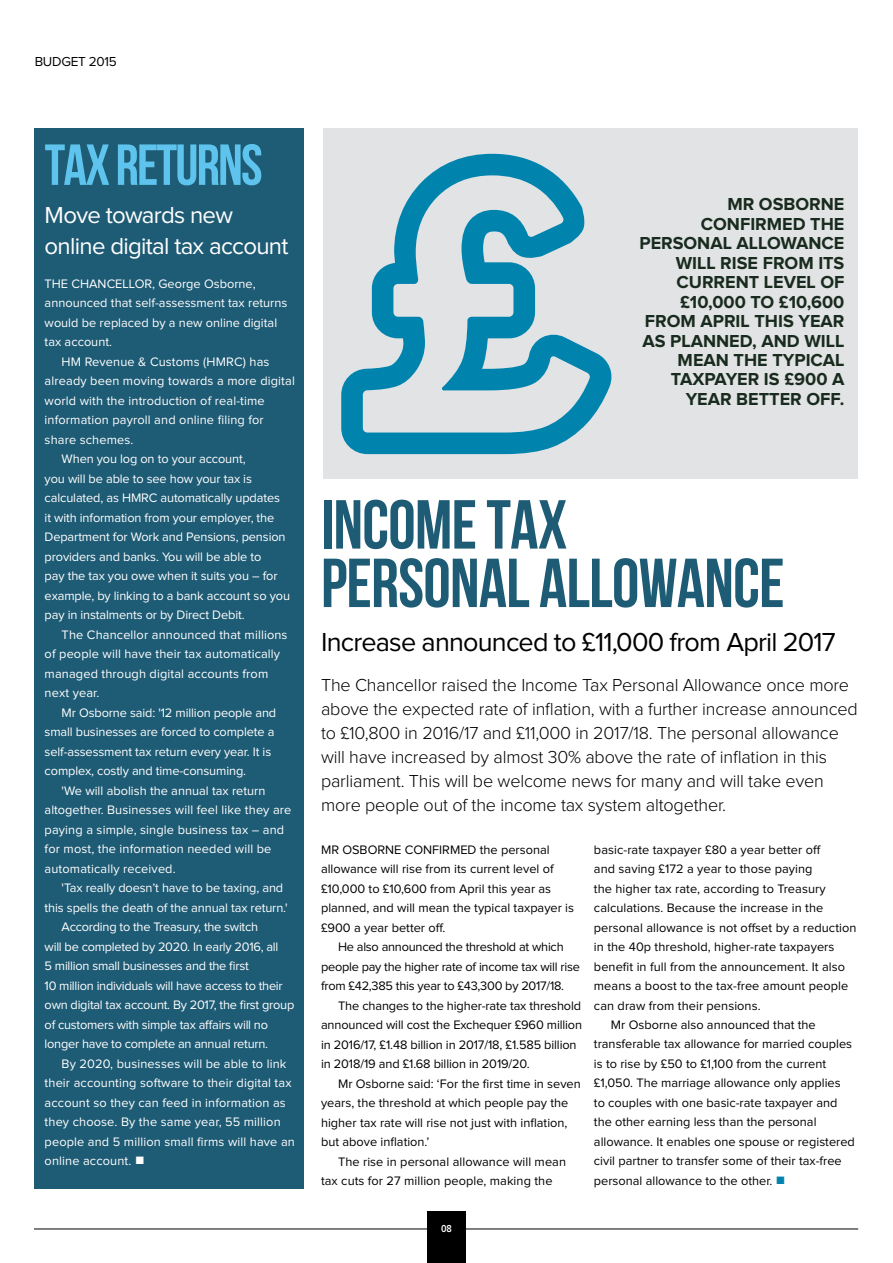
<style>
.page{position:relative;width:893px;height:1263px;background:#fff}
.page>*{position:absolute;margin:0;border:0;box-sizing:border-box;transform-origin:0 0}
.t1{font:69.15px/58.5px "Bebas Neue";letter-spacing:-.01em;color:#1e5b74}
.t2{font:57.75px "Bebas Neue";letter-spacing:-.03em;color:#5ec4ed}
.t3{font:27px "Proxima Nova";letter-spacing:-.03em;color:#000}
.t4{font:24px/31.5px "Proxima Nova";letter-spacing:-.03em;color:#fff}
.t5{font:300 18px/24px "Proxima Nova";letter-spacing:-.01em;color:#000}
.t6{font:700 18px/19.5px "Proxima Nova";color:#182b1e}
.t7{font:13.5px "Proxima Nova";letter-spacing:-.02em;color:#000}
.t8{font:12.75px/19.5px "Proxima Nova";color:#fff}
.t9{font:12.75px/19.5px "Proxima Nova";color:#000}
.t10{font:12.75px "Proxima Nova";letter-spacing:-.02em;color:#fff}
.t11{font:12.75px/19.5px "Proxima Nova";letter-spacing:-.02em;color:#000}
.t12{font:600 10.5px "Proxima Nova Cond";color:#fff}
.s1{color:#0084ae}
</style>
<div class="page">
<div style="left:323px;top:129px;width:534px;height:350px;background:#e2e3e4"></div>
<hr style="left:34px;top:1228px;width:824px;height:1px;background:#000">
<div style="left:427px;top:1212px;width:39px;height:51px;background:#000"></div>
<div style="left:34px;top:129px;width:269px;height:1060px;background:#1e5b74"></div>
<svg style="left:341px;top:154px;width:271px;height:300px"></svg>
<p class="t7" style="left:35px;top:55px;width:10px">BUD</p>
<p class="t7" style="left:61px;top:55px;width:57px">GET 2015</p>
<h2 class="t2" style="left:45px;top:133px;width:219px">TAX RETURNS</h2>
<h3 class="t4" style="left:45px;top:200px;width:245px">M ove towards new online digital tax account</h3>
<p class="t8" style="left:45px;top:274px;width:212px">The Chancellor, George Osborne,</p>
<p class="t8" style="left:45px;top:294px;width:244px">announced that self-assessment tax returns</p>
<p class="t8" style="left:45px;top:313px;width:234px">would be replaced by a new online digital</p>
<p class="t8" style="left:45px;top:333px;width:69px">tax account.</p>
<p class="t8" style="left:62px;top:352px;width:155px">HM Revenue &amp; Customs (HMRC</p>
<p class="t8" style="left:243px;top:352px;width:28px">) has</p>
<p class="t8" style="left:45px;top:372px;width:252px">already been moving towards a more digital</p>
<p class="t8" style="left:45px;top:391px;width:222px">world with the introduction of real-time</p>
<p class="t8" style="left:45px;top:411px;width:221px">information payroll and online filing for</p>
<p class="t8" style="left:45px;top:430px;width:90px">share schemes.</p>
<p class="t8" style="left:62px;top:450px;width:185px">When you log on to your account,</p>
<p class="t8" style="left:45px;top:469px;width:209px">you will be able to see how your tax is</p>
<p class="t8" style="left:45px;top:489px;width:87px">calculated, as HMRC</p>
<p class="t8" style="left:45px;top:489px;width:247px;text-indent:116px">automatically updates<br>it with information from your employer, the Department for Work and Pensions, pension providers and banks. You will be able to<br>pay the tax you owe when it suits you – for example, by linking to a bank account so you pay in instalments or by Direct Debit.</p>
<p class="t8" style="left:45px;top:625px;width:244px;text-indent:17px">The Chancellor announced that millions of people will have their tax automatically managed through digital accounts from next year.</p>
<p class="t8" style="left:45px;top:703px;width:233px;text-indent:17px">M r Osborne said: '12 million people and small businesses are forced to complete a self-assessment tax return every year. It is complex, costly and time-consuming.</p>
<p class="t8" style="left:45px;top:781px;width:248px;text-indent:17px">'We will abolish the annual tax return altogether. Businesses will feel like they are paying a simple, single business tax – and for most, the information needed will be automatically received.</p>
<p class="t8" style="left:62px;top:879px;width:223px">'Tax really doesn’t have to be taxing, and</p>
<p class="t8" style="left:45px;top:898px;width:244px">this spells the death of the annual tax return.'</p>
<p class="t8" style="left:62px;top:918px;width:198px">According to the Treasury, the switch</p>
<p class="t10" style="left:45px;top:941px;width:235px">will be completed by 2020. I n early 2016, all</p>
<p class="t8" style="left:45px;top:957px;width:206px">5 million small businesses and the first</p>
<p class="t10" style="left:45px;top:980px;width:240px">10 million individuals will have access to their</p>
<p class="t10" style="left:45px;top:999px;width:251px">own digital tax account. By 2017, the first group</p>
<p class="t8" style="left:45px;top:1015px;width:225px">of customers with simple tax affairs will no</p>
<p class="t10" style="left:45px;top:1038px;width:225px">longer have to complete an annual return.</p>
<p class="t8" style="left:62px;top:1054px;width:226px">By 2020, businesses will be able to link</p>
<p class="t8" style="left:45px;top:1074px;width:248px">their accounting software to their digital tax</p>
<p class="t8" style="left:45px;top:1093px;width:243px">account so they can feed in information as</p>
<p class="t8" style="left:45px;top:1113px;width:238px">they choose. By the same year, 55 million</p>
<p class="t8" style="left:45px;top:1132px;width:252px">people and 5 million small firms will have an</p>
<p class="t8" style="left:45px;top:1152px;width:101px">online account. ■</p>
<h3 class="t6" style="left:727px;top:195px;width:59px">MR OSBOR</h3>
<h3 class="t6" style="left:821px;top:195px;width:23px">NE</h3>
<h3 class="t6" style="left:701px;top:215px;width:62px">CONFIRMED</h3>
<h3 class="t6" style="left:810px;top:215px;width:12px">THE</h3>
<h3 class="t6" style="left:639px;top:234px;width:13px">PERSO</h3>
<h3 class="t6" style="left:676px;top:234px;width:168px;text-indent:22px">NAL ALLOWANCE<br>WILL RISE</h3>
<h3 class="t6" style="left:763px;top:254px;width:25px">FROM</h3>
<h3 class="t6" style="left:818px;top:254px;width:10px">ITS</h3>
<h3 class="t6" style="left:680px;top:273px;width:166px;text-align:right">NT LEVEL OF £10,000 TO £10,600</h3>
<h3 class="t6" style="left:645px;top:312px;width:25px">FROM</h3>
<h3 class="t6" style="left:700px;top:312px;width:65px">APRI L THIS</h3>
<h3 class="t6" style="left:798px;top:312px;width:24px">YEAR</h3>
<h3 class="t6" style="left:643px;top:331px;width:203px">AS PLANNED, AND WILL</h3>
<h3 class="t6" style="left:678px;top:351px;width:14px">MEA</h3>
<h3 class="t6" style="left:716px;top:351px;width:30px">N THE</h3>
<h3 class="t6" style="left:772px;top:351px;width:74px">TYPI CAL</h3>
<h3 class="t6" style="left:671px;top:370px;width:172px">TAXPAYER IS £900 A</h3>
<h3 class="t6" style="left:686px;top:390px;width:24px">YEAR</h3>
<h3 class="t6" style="left:736px;top:390px;width:12px">BETTER</h3>
<h3 class="t6" style="left:806px;top:390px;width:40px">OFF.</h3>
<h3 class="t6" style="left:676px;top:273px;width:38px">CURRE</h3>
<h1 class="t1" style="left:321px;top:493px;width:465px">INCOME TAX<br>PERSONAL ALLOWANCE</h1>
<h3 class="t3" style="left:321px;top:630px;width:516px">I ncrease announced to £11,000 from April 2017</h3>
<p class="t5" style="left:321px;top:674px;width:538px">The Chancellor raised the Income Tax Personal Allowance once more above the expected rate of inflation, with a further increase announced to £10,800 in 2016/17 and £11,000 in 2017/18. The personal allowance will have increased by almost 30% above the rate of inflation in this parliament. This will be welcome news for many and will take even more people out of the income tax system altogether.</p>
<p class="t9" style="left:321px;top:840px;width:255px">M r Osborne confirmed the personal allowance will rise from its current level of £10,000 to £10,600 from April this year as planned, and will mean the typical taxpayer is £900 a year better off.</p>
<p class="t11" style="left:321px;top:938px;width:260px;text-indent:17px">He also announced the threshold at which people pay the higher rate of income tax will rise from £42,385 this year to £43,300 by 2017/18.</p>
<p class="t9" style="left:321px;top:996px;width:263px;text-indent:17px">The changes to the higher-rate tax threshold announced will cost the Exchequer £960 million in 2016/17, £1.48 billion in 2017/18, £1.585 billion in 2018/19 and £1.68 billion in 2019/20.</p>
<p class="t9" style="left:321px;top:1074px;width:261px;text-indent:17px">M r Osborne said: ‘For the first time in seven years, the threshold at which people pay the higher tax rate will rise not just with inflation, but above inflation.’</p>
<p class="t9" style="left:321px;top:1152px;width:247px;text-indent:17px">The rise in personal allowance will mean tax cuts for 27 million people, making the</p>
<p class="t9" style="left:594px;top:840px;width:229px">basic-rate taxpayer £80 a year better off</p>
<p class="t9" style="left:594px;top:859px;width:220px">and saving £172 a year to those paying</p>
<p class="t9" style="left:594px;top:879px;width:233px">the higher tax rate, according to Treasury</p>
<p class="t9" style="left:594px;top:898px;width:231px">calculations. Because the increase in the</p>
<p class="t9" style="left:594px;top:918px;width:264px">personal allowance is not offset by a reduction</p>
<p class="t9" style="left:594px;top:937px;width:242px">in the 40p threshold, higher-rate taxpayers</p>
<p class="t9" style="left:594px;top:957px;width:253px">benefit in full from the announcement. It also</p>
<p class="t9" style="left:594px;top:976px;width:256px">means a boost to the tax-free amount people</p>
<p class="t9" style="left:594px;top:996px;width:168px">can draw from their pensions.</p>
<p class="t9" style="left:611px;top:1015px;width:206px">M r Osborne also announced that the</p>
<p class="t9" style="left:594px;top:1035px;width:260px">transferable tax allowance for married couples</p>
<p class="t9" style="left:594px;top:1054px;width:234px">is to rise by £50 to £1,100 from the current</p>
<p class="t9" style="left:594px;top:1074px;width:248px">£1,050. The marriage allowance only applies</p>
<p class="t9" style="left:594px;top:1093px;width:245px">to couples with one basic-rate taxpayer and</p>
<p class="t9" style="left:594px;top:1113px;width:224px">the other earning less than the personal</p>
<p class="t9" style="left:594px;top:1132px;width:262px">allowance. It enables one spouse or registered</p>
<p class="t9" style="left:594px;top:1152px;width:249px">civil partner to transfer some of their tax-free</p>
<p class="t9" style="left:594px;top:1171px;width:193px">personal allowance to the other. <span class="s1">■</span></p>
<p class="t12" style="left:441px;top:1224px;width:12px">08</p>
</div>
